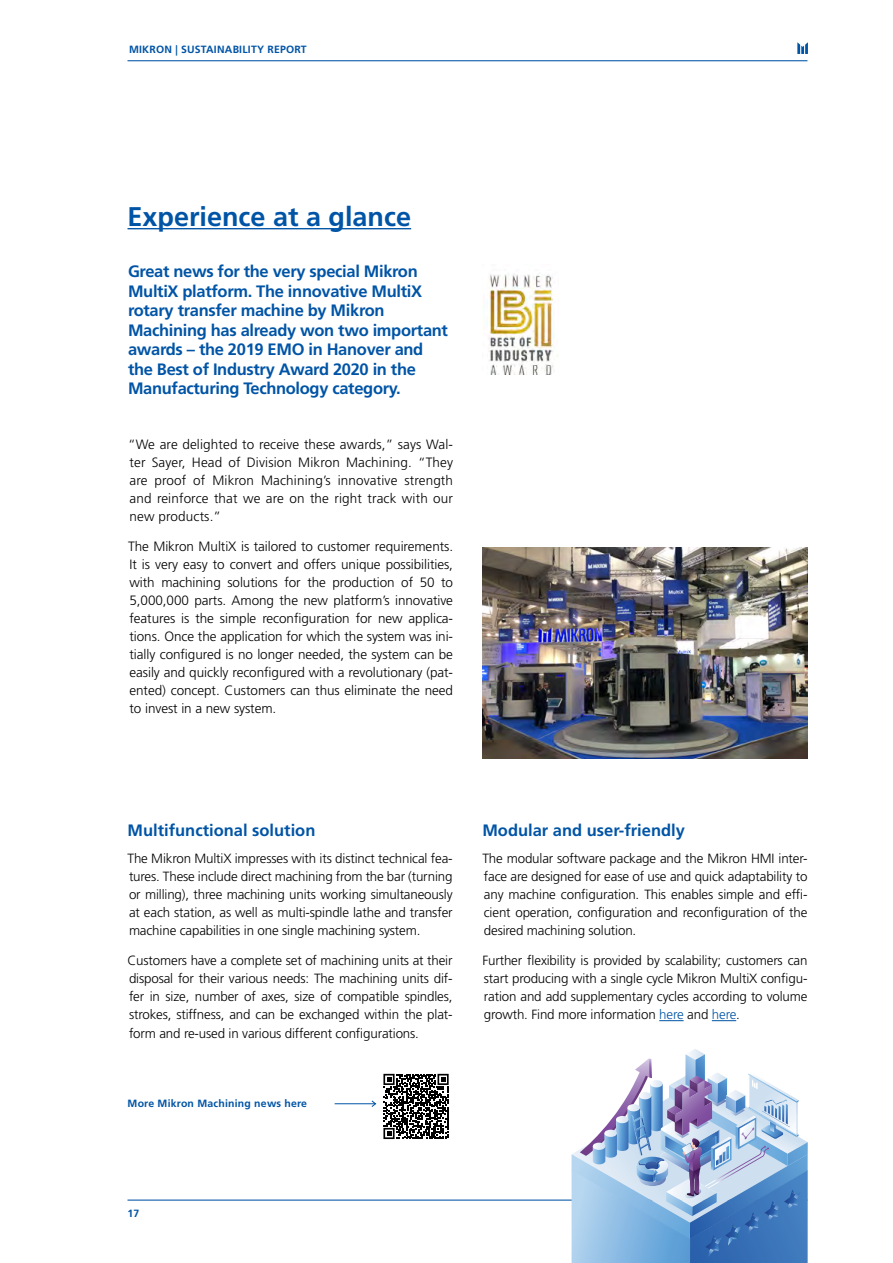
<style>
.page{position:relative;width:893px;height:1263px;background:#fff}
.page>*{position:absolute;margin:0;border:0;box-sizing:border-box;transform-origin:0 0}
.t1{font:700 27px "Frutiger LT Std";color:#0054a6}
.t2{font:700 16.5px/19.5px "Frutiger LT Std";letter-spacing:-.02em;color:#0054a6}
.t3{font:700 16.5px "Frutiger LT Std";color:#0054a6}
.t4{font:300 13.5px/18px "Frutiger LT Std";letter-spacing:-.005em;color:#000;text-align:justify}
.t5{font:300 13.35px/18px "Frutiger LT Std";letter-spacing:-.01em;color:#000;text-align:justify}
.t6{font:700 10.5px "Frutiger LT Std";letter-spacing:.02em;color:#0054a6}
.s1{color:#0054a6}
</style>
<div class="page">
<hr style="left:128px;top:60px;width:679px;height:1px;background:#0054a6">
<hr style="left:128px;top:1199px;width:679px;height:1px;background:#0054a6">
<svg style="left:797px;top:42px;width:11px;height:12px"></svg>
<hr style="left:335px;top:1103px;width:40px;height:1px;background:#0054a6">
<svg style="left:371px;top:1100px;width:6px;height:7px"></svg>
<hr style="left:128px;top:228px;width:283px;height:1px;background:#0054a6">
<svg style="left:383px;top:1074px;width:66px;height:65px"></svg>
<svg style="left:659px;top:1020px;width:25px;height:1px"></svg>
<svg style="left:712px;top:1020px;width:24px;height:1px"></svg>
<svg style="left:571px;top:1049px;width:237px;height:214px"></svg>
<img style="left:487px;top:274px;width:67px;height:100px">
<img style="left:483px;top:547px;width:325px;height:211px">
<p class="t6" style="left:129px;top:43px;width:179px">MIKRON | SUSTAINABILITY REPORT</p>
<h1 class="t1" style="left:128px;top:201px;width:285px">Experience at a glance</h1>
<p class="t2" style="left:128px;top:262px;width:321px">Great news for the very special Mikron MultiX platform. The innovative MultiX rotary transfer machine by Mikron Machining has already won two important awards – the 2019 EMO in Hanover and the Best of Industry Award 2020 in the Manufacturing Technology category.</p>
<p class="t4" style="left:128px;top:435px;width:327px">“We are delighted to receive these awards,” says Wal&shy;ter Sayer, Head of Division Mikron Machining. “They are proof of Mikron Machining’s innovative strength and reinforce that we are on the right track with our new products.”</p>
<p class="t4" style="left:128px;top:538px;width:327px">The Mikron MultiX is tailored to customer requirements.<br>It is very easy to convert and offers unique possibilities, with machining solutions for the production of 50 to 5,000,000 parts. Among the new platform’s innovative features is the simple reconfiguration for new applica&shy;tions. Once the application for which the system was ini&shy;tially configured is no longer needed, the system can be easily and quickly reconfigured with a revolutionary (pat&shy;ented) concept. Customers can thus eliminate the need to invest in a new system.</p>
<p class="t3" style="left:128px;top:821px;width:189px">Multifunctional solution</p>
<p class="t5" style="left:128px;top:849px;width:327px">The Mikron MultiX impresses with its distinct technical fea&shy;tures. These include direct machining from the bar (turning or milling), three machining units working simultaneously at each station, as well as multi-spindle lathe and transfer machine capabilities in one single machining system.</p>
<p class="t5" style="left:128px;top:952px;width:327px">Customers have a complete set of machining units at their disposal for their various needs: The machining units dif&shy;fer in size, number of axes, size of compatible spindles, strokes, stiffness, and can be exchanged within the plat&shy;form and re-used in various different configurations.</p>
<p class="t6" style="left:128px;top:1097px;width:181px">More Mikron Machining news here</p>
<p class="t3" style="left:482px;top:821px;width:204px">Modular and user-friendly</p>
<p class="t5" style="left:482px;top:849px;width:327px">The modular software package and the Mikron HMI inter&shy;face are designed for ease of use and quick adaptability to any machine configuration. This enables simple and effi&shy;cient operation, configuration and reconfiguration of the desired machining solution.</p>
<p class="t5" style="left:482px;top:952px;width:327px">Further flexibility is provided by scalability; customers can start producing with a single cycle Mikron MultiX configu&shy;ration and add supplementary cycles according to volume growth. Find more information <span class="s1">here</span> and <span class="s1">here</span>.</p>
<p class="t6" style="left:128px;top:1207px;width:13px">17</p>
</div>
